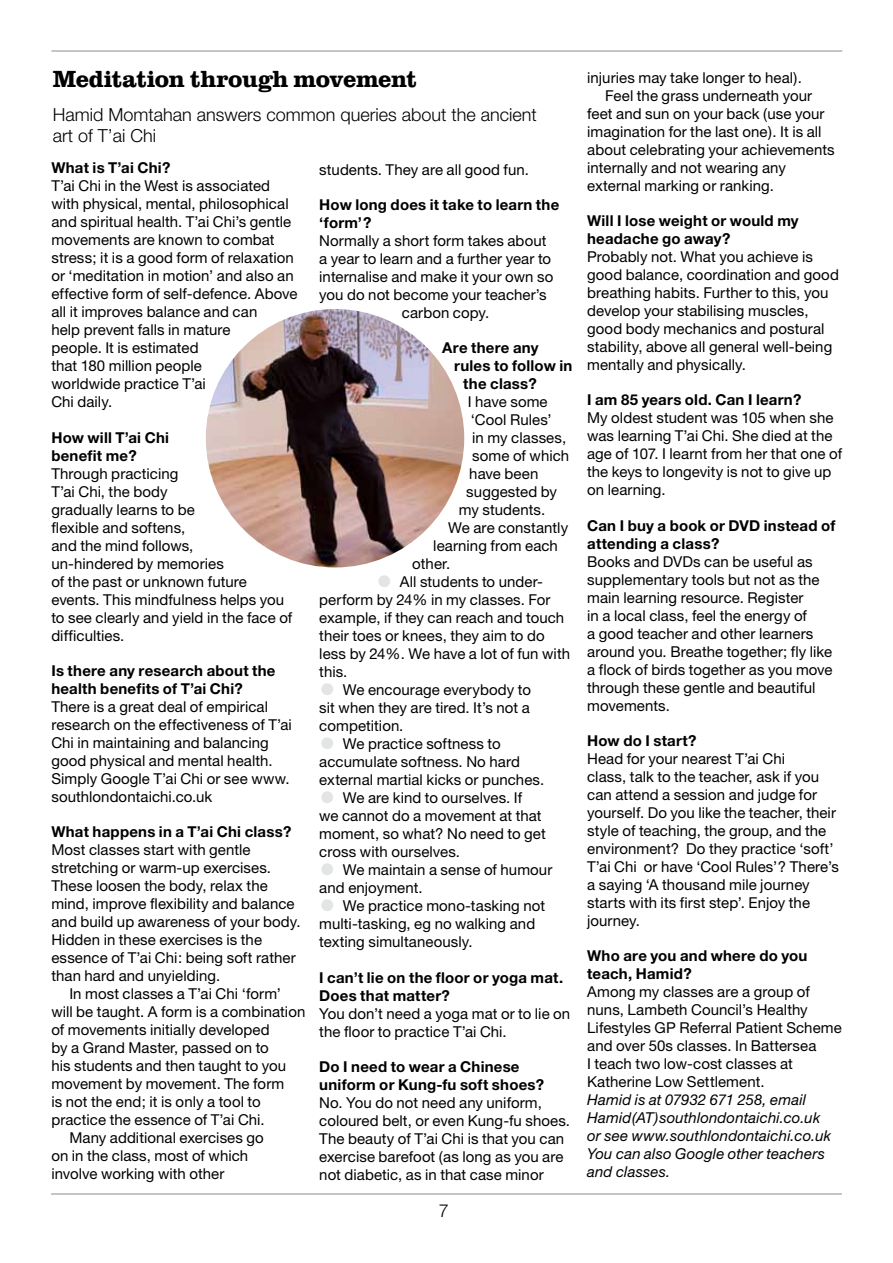
<style>
.page{position:relative;width:893px;height:1263px;background:#fff}
.page>*{position:absolute;margin:0;border:0;box-sizing:border-box;transform-origin:0 0}
.t1{font:700 24px "Clarendon BT";letter-spacing:-.02em;color:#000}
.t2{font:300 18px/21px "Helvetica Neue";color:#000}
.t3{font:15px/18px "Helvetica Neue";letter-spacing:.005em;color:#000}
.t4{font:700 15px/18px "Helvetica Neue";letter-spacing:.015em;color:#000}
.t5{font:italic 15px/18px "Helvetica Neue";letter-spacing:.01em;color:#000}
.s1{font-size:33px;color:#e3e4e4}
</style>
<div class="page">
<hr style="left:51px;top:1193px;width:791px;height:2px;background:#b1b3b4">
<hr style="left:51px;top:50px;width:791px;height:2px;background:#b1b3b4">
<img style="left:206px;top:309px;width:258px;height:258px;border-radius:129px">
<h1 class="t1" style="left:53px;top:64px;width:366px">Meditation through movement</h1>
<p class="t2" style="left:53px;top:104px;width:486px">Hamid Momtahan answers common queries about the ancient art of T’ai Chi</p>
<p class="t4" style="left:51px;top:159px;width:121px">What is T’ai Chi?</p>
<p class="t3" style="left:51px;top:177px;width:248px">T’ai Chi in the West is associated with physical, mental, philosophical and spiritual health. T’ai Chi’s gentle movements are known to combat stress; it is a good form of relaxation or ‘meditation in motion’ and also an effective form of self-defence. Above all it improves balance and can<br>help prevent falls in mature<br>people. It is estimated<br>that 180 million people<br>worldwide practice T’ai<br>Chi daily.</p>
<p class="t4" style="left:51px;top:428px;width:119px">How will T’ai Chi benefit me?</p>
<p class="t3" style="left:51px;top:464px;width:242px">Through practicing<br>T’ai Chi, the body<br>gradually learns to be<br>flexible and softens,<br>and the mind follows,<br>un-hindered by memories<br>of the past or unknown future events. This mindfulness helps you to see clearly and yield in the face of difficulties.</p>
<p class="t4" style="left:51px;top:661px;width:226px">Is there any research about the health benefits of T’ai Chi?</p>
<p class="t3" style="left:51px;top:697px;width:242px">There is a great deal of empirical research on the effectiveness of T’ai<br>Chi in maintaining and balancing good physical and mental health.<br>Simply Google T’ai Chi or see www. southlondontaichi.co.uk</p>
<p class="t4" style="left:51px;top:822px;width:242px">What happens in a T’ai Chi class?</p>
<p class="t3" style="left:51px;top:840px;width:251px">Most classes start with gentle stretching or warm-up exercises.<br>These loosen the body, relax the mind, improve flexibility and balance and build up awareness of your body.<br>Hidden in these exercises is the essence of T’ai Chi: being soft rather than hard and unyielding.</p>
<p class="t3" style="left:69px;top:984px;width:213px">In most classes a T’ai Chi ‘form’</p>
<p class="t3" style="left:51px;top:1002px;width:255px">will be taught. A form is a combination</p>
<p class="t3" style="left:51px;top:1020px;width:220px">of movements initially developed</p>
<p class="t3" style="left:51px;top:1038px;width:219px">by a Grand Master, passed on to</p>
<p class="t3" style="left:51px;top:1056px;width:236px">his students and then taught to you</p>
<p class="t3" style="left:51px;top:1074px;width:234px">movement by movement. The form</p>
<p class="t3" style="left:51px;top:1092px;width:211px">is not the end; it is only a tool to</p>
<p class="t3" style="left:51px;top:1110px;width:215px">practice the essence of T’ai Chi.</p>
<p class="t3" style="left:69px;top:1128px;width:196px">Many additional exercises go</p>
<p class="t3" style="left:51px;top:1146px;width:198px">on in the class, most of which</p>
<p class="t3" style="left:51px;top:1164px;width:174px">involve working with other</p>
<p class="t3" style="left:319px;top:160px;width:211px">students. They are all good fun.</p>
<p class="t4" style="left:319px;top:195px;width:242px">How long does it take to learn the ‘form’?</p>
<p class="t3" style="left:319px;top:231px;width:229px">Normally a short form takes about</p>
<p class="t3" style="left:319px;top:249px;width:233px">a year to learn and a further year to</p>
<p class="t3" style="left:319px;top:267px;width:235px">internalise and make it your own so</p>
<p class="t3" style="left:319px;top:285px;width:229px">you do not become your teacher’s</p>
<p class="t3" style="left:402px;top:303px;width:89px">carbon copy.</p>
<p class="t4" style="left:442px;top:339px;width:98px">Are there any</p>
<p class="t4" style="left:454px;top:357px;width:120px">rules to follow in</p>
<p class="t4" style="left:463px;top:375px;width:75px">the class?</p>
<p class="t3" style="left:468px;top:393px;width:81px">I have some</p>
<p class="t3" style="left:471px;top:411px;width:82px">‘Cool Rules’</p>
<p class="t3" style="left:472px;top:429px;width:95px">in my classes,</p>
<p class="t3" style="left:472px;top:447px;width:98px">some of which</p>
<p class="t3" style="left:469px;top:465px;width:71px">have been</p>
<p class="t3" style="left:466px;top:483px;width:92px">suggested by</p>
<p class="t3" style="left:459px;top:501px;width:88px">my students.</p>
<p class="t3" style="left:448px;top:519px;width:121px">We are constantly</p>
<p class="t3" style="left:433px;top:537px;width:126px">learning from each</p>
<p class="t3" style="left:412px;top:555px;width:40px">other.</p>
<p class="t3" style="left:319px;top:573px;width:252px;text-indent:57px"><span class="s1">•</span> All students to under&shy;perform by 24% in my classes. For example, if they can reach and touch their toes or knees, they aim to do less by 24%. We have a lot of fun with this.</p>
<p class="t3" style="left:319px;top:681px;width:213px;text-align:justify"><span class="s1">•</span> We encourage everybody to sit when they are tired. It’s not a competition.</p>
<p class="t3" style="left:319px;top:735px;width:226px"><span class="s1">•</span> We practice softness to accumulate softness. No hard external martial kicks or punches.</p>
<p class="t3" style="left:319px;top:789px;width:228px"><span class="s1">•</span> We are kind to ourselves. If<br>we cannot do a movement at that moment, so what? No need to get cross with ourselves.</p>
<p class="t3" style="left:319px;top:861px;width:235px"><span class="s1">•</span> We maintain a sense of humour and enjoyment.</p>
<p class="t3" style="left:319px;top:897px;width:227px"><span class="s1">•</span> We practice mono-tasking not multi-tasking, eg no walking and texting simultaneously.</p>
<p class="t4" style="left:319px;top:968px;width:245px">I can’t lie on the floor or yoga mat.<br>Does that matter?</p>
<p class="t3" style="left:319px;top:1004px;width:252px">You don’t need a yoga mat or to lie on the floor to practice T’ai Chi.</p>
<p class="t4" style="left:319px;top:1057px;width:226px">Do I need to wear a Chinese uniform or Kung-fu soft shoes?</p>
<p class="t3" style="left:319px;top:1093px;width:252px">No. You do not need any uniform, coloured belt, or even Kung-fu shoes.<br>The beauty of T’ai Chi is that you can exercise barefoot (as long as you are not diabetic, as in that case minor</p>
<p class="t2" style="left:439px;top:1199px;width:12px">7</p>
<p class="t3" style="left:587px;top:68px;width:216px">injuries may take longer to heal).</p>
<p class="t3" style="left:605px;top:86px;width:209px">Feel the grass underneath your</p>
<p class="t3" style="left:587px;top:104px;width:239px">feet and sun on your back (use your</p>
<p class="t3" style="left:587px;top:122px;width:236px">imagination for the last one). It is all</p>
<p class="t3" style="left:587px;top:140px;width:249px">about celebrating your achievements</p>
<p class="t3" style="left:587px;top:158px;width:200px">internally and not wearing any</p>
<p class="t3" style="left:587px;top:176px;width:188px">external marking or ranking.</p>
<p class="t4" style="left:587px;top:211px;width:213px">Will I lose weight or would my headache go away?</p>
<p class="t3" style="left:587px;top:248px;width:253px">Probably not. What you achieve is good balance, coordination and good breathing habits. Further to this, you develop your stabilising muscles, good body mechanics and postural stability, above all general well-being mentally and physically.</p>
<p class="t4" style="left:587px;top:391px;width:216px">I am 85 years old. Can I learn?</p>
<p class="t3" style="left:587px;top:409px;width:256px">My oldest student was 105 when she was learning T’ai Chi. She died at the age of 107. I learnt from her that one of the keys to longevity is not to give up on learning.</p>
<p class="t4" style="left:587px;top:516px;width:153px">Can I buy a book or DVD</p>
<p class="t4" style="left:764px;top:516px;width:73px">instead of</p>
<p class="t4" style="left:587px;top:534px;width:134px">attending a class?</p>
<p class="t3" style="left:587px;top:552px;width:247px">Books and DVDs can be useful as supplementary tools but not as the main learning resource. Register<br>in a local class, feel the energy of<br>a good teacher and other learners around you. Breathe together; fly like a flock of birds together as you move through these gentle and beautiful movements.</p>
<p class="t4" style="left:587px;top:731px;width:111px">How do I start?</p>
<p class="t3" style="left:587px;top:749px;width:253px">Head for your nearest T’ai Chi<br>class, talk to the teacher, ask if you can attend a session and judge for yourself. Do you like the teacher, their style of teaching, the group, and the environment? Do they practice ‘soft’ T’ai Chi or have ‘Cool Rules’? There’s a saying ‘A thousand mile journey starts with its first step’. Enjoy the journey.</p>
<p class="t4" style="left:587px;top:946px;width:222px">Who are you and where do you teach, Hamid?</p>
<p class="t3" style="left:587px;top:983px;width:256px">Among my classes are a group of nuns, Lambeth Council’s Healthy<br>Lifestyles GP Referral Patient Scheme and over 50s classes. In Battersea<br>I teach two low-cost classes at<br>Katherine Low Settlement.</p>
<p class="t5" style="left:587px;top:1091px;width:245px">Hamid is at 07932 671 258, email<br>Hamid(AT)southlondontaichi.co.uk or see www.southlondontaichi.co.uk<br>You can also Google other teachers and classes.</p>
</div>
